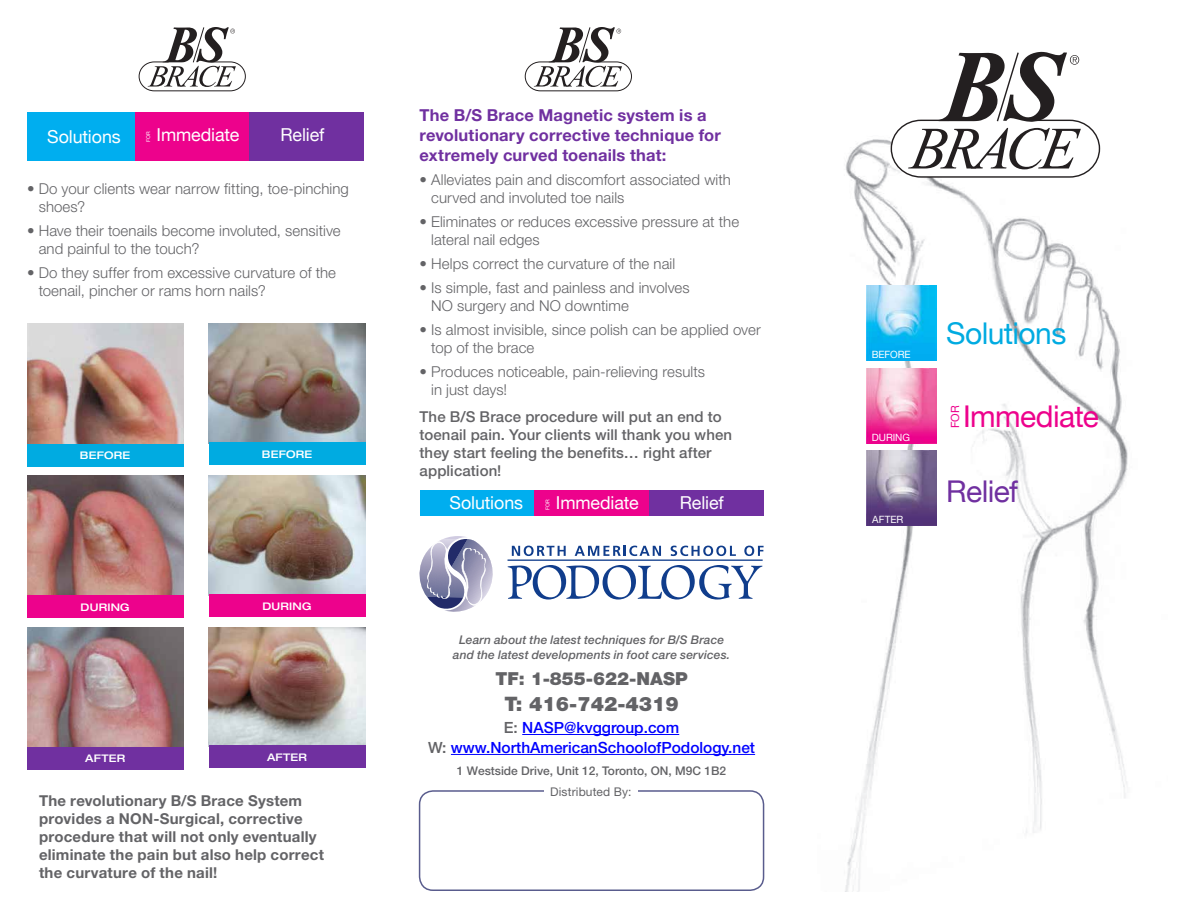
<style>
.page{position:relative;width:1188px;height:918px;background:#fff}
.page>*{position:absolute;margin:0;border:0;box-sizing:border-box;transform-origin:0 0}
.t1{font:30px "Helvetica Neue";letter-spacing:-.02em;color:#00abe1}
.t2{font:30px "Helvetica Neue";letter-spacing:-.02em;color:#ed028c}
.t3{font:30px "Helvetica Neue";letter-spacing:-.02em;color:#7030a0}
.t4{font:900 19.95px "Helvetica Neue";color:#636366}
.t5{font:900 18px "Helvetica Neue";color:#636366}
.t6{font:17.85px "Helvetica Neue";letter-spacing:-.005em;color:#fff}
.t7{font:700 16.5px/19.8px "Helvetica Neue";letter-spacing:.01em;color:#7030a0}
.t8{font:500 15.45px/20px "Helvetica Neue";color:#00f;text-align:center}
.t9{font:300 15px/18px "Helvetica Neue";letter-spacing:.005em;color:#636366}
.t10{font:700 15px/18px "Helvetica Neue";letter-spacing:.015em;color:#636366}
.t11{font:500 15px/18px "Helvetica Neue";letter-spacing:.005em;color:#636366}
.t12{font:italic 500 12px/14.4px "Helvetica Neue";letter-spacing:.01em;color:#636366;text-align:center}
.t13{font:500 12px "Helvetica Neue";color:#636366}
.t14{font:12px "Helvetica Neue";letter-spacing:.015em;color:#636366}
.t15{font:11.25px "Helvetica Neue";color:#ed028c}
.t16{font:500 expanded 10.5px "Helvetica Neue";letter-spacing:.02em;color:#fff}
.t17{font:10.05px "Helvetica Neue";letter-spacing:-.005em;color:#fff}
.t18{font:5.25px "Helvetica Neue";letter-spacing:-.015em;color:#fff}
.s1{color:#636366}
</style>
<div class="page">
<img style="left:845px;top:51px;width:283px;height:840px">
<img style="left:866px;top:285px;width:71px;height:75px">
<img style="left:866px;top:368px;width:71px;height:75px">
<img style="left:866px;top:450px;width:71px;height:76px">
<svg style="left:891px;top:52px;width:209px;height:126px"></svg>
<svg style="left:525px;top:27px;width:107px;height:64px"></svg>
<svg style="left:139px;top:27px;width:107px;height:64px"></svg>
<hr style="left:508px;top:560px;width:255px;height:1px;background:#103d8c">
<svg style="left:507px;top:565px;width:256px;height:35px"></svg>
<svg style="left:512px;top:546px;width:54px;height:10px"></svg>
<svg style="left:575px;top:546px;width:86px;height:10px"></svg>
<svg style="left:671px;top:546px;width:65px;height:10px"></svg>
<svg style="left:744px;top:546px;width:20px;height:10px"></svg>
<svg style="left:419px;top:536px;width:74px;height:76px"></svg>
<img style="left:27px;top:324px;width:156px;height:120px">
<div style="left:27px;top:444px;width:156px;height:23px;background:#00abe1"></div>
<img style="left:27px;top:627px;width:156px;height:120px">
<div style="left:27px;top:747px;width:156px;height:23px;background:#7030a0"></div>
<img style="left:209px;top:324px;width:156px;height:118px">
<div style="left:209px;top:442px;width:156px;height:23px;background:#00abe1"></div>
<img style="left:209px;top:627px;width:156px;height:119px">
<div style="left:209px;top:746px;width:156px;height:22px;background:#7030a0"></div>
<img style="left:27px;top:475px;width:156px;height:120px">
<div style="left:27px;top:595px;width:156px;height:23px;background:#ed028c"></div>
<img style="left:209px;top:475px;width:156px;height:119px">
<div style="left:209px;top:594px;width:156px;height:23px;background:#ed028c"></div>
<div style="left:420px;top:491px;width:114px;height:25px;background:#00aeef"></div>
<div style="left:534px;top:491px;width:115px;height:25px;background:#ed028c"></div>
<div style="left:649px;top:491px;width:115px;height:25px;background:#7030a0"></div>
<div style="left:27px;top:112px;width:108px;height:49px;background:#00aeef"></div>
<div style="left:135px;top:112px;width:115px;height:49px;background:#ed028c"></div>
<div style="left:249px;top:112px;width:115px;height:49px;background:#7030a0"></div>
<div style="left:419px;top:790px;width:345px;height:101px;border:2px solid #595c8d;border-radius:14px"></div>
<hr style="left:522px;top:734px;width:157px;height:1px;background:#00f">
<hr style="left:451px;top:754px;width:304px;height:1px;background:#00f">
<div style="left:544px;top:787px;width:94px;height:24px;background:#fff"></div>
<p class="t6" style="left:47px;top:124px;width:75px">Solutions</p>
<p class="t18" style="left:144px;top:142px;width:12px;rotate:-90deg">FOR</p>
<p class="t6" style="left:157px;top:122px;width:84px">Immediate</p>
<p class="t6" style="left:281px;top:122px;width:45px">Relief</p>
<p class="t9" style="left:39px;top:179px;width:312px;text-indent:-12px">• Do your clients wear narrow fitting, toe-pinching shoes?</p>
<p class="t9" style="left:39px;top:221px;width:304px;text-indent:-12px">• Have their toenails become involuted, sensitive and painful to the touch?</p>
<p class="t9" style="left:39px;top:263px;width:299px;text-indent:-12px">• Do they suffer from excessive curvature of the toenail, pincher or rams horn nails?</p>
<p class="t16" style="left:80px;top:449px;width:52px">BEFORE</p>
<p class="t16" style="left:262px;top:448px;width:52px">BEFORE</p>
<p class="t16" style="left:81px;top:601px;width:51px">DURING</p>
<p class="t16" style="left:263px;top:599px;width:51px">DURING</p>
<p class="t16" style="left:85px;top:752px;width:42px">AFTER</p>
<p class="t16" style="left:267px;top:751px;width:42px">AFTER</p>
<p class="t10" style="left:39px;top:791px;width:286px">The revolutionary B/S Brace System provides a NON-Surgical, corrective procedure that will not only eventually eliminate the pain but also help correct the curvature of the nail!</p>
<p class="t7" style="left:420px;top:105px;width:303px">The B/S Brace Magnetic system is a revolutionary corrective technique for extremely curved toenails that:</p>
<p class="t9" style="left:431px;top:170px;width:301px;text-indent:-12px">• Alleviates pain and discomfort associated with curved and involuted toe nails</p>
<p class="t9" style="left:431px;top:212px;width:309px;text-indent:-12px">• Eliminates or reduces excessive pressure at the lateral nail edges</p>
<p class="t9" style="left:420px;top:254px;width:257px">• Helps correct the curvature of the nail</p>
<p class="t9" style="left:431px;top:278px;width:260px;text-indent:-12px">• Is simple, fast and painless and involves<br>NO surgery and NO downtime</p>
<p class="t9" style="left:431px;top:320px;width:331px;text-indent:-12px">• Is almost invisible, since polish can be applied over top of the brace</p>
<p class="t9" style="left:431px;top:362px;width:275px;text-indent:-12px">• Produces noticeable, pain-relieving results in just days!</p>
<p class="t11" style="left:420px;top:407px;width:314px">The B/S Brace procedure will put an end to toenail pain. Your clients will thank you when they start feeling the benefits… right after application!</p>
<p class="t6" style="left:450px;top:490px;width:75px">Solutions</p>
<p class="t18" style="left:544px;top:510px;width:12px;rotate:-90deg">FOR</p>
<p class="t6" style="left:556px;top:490px;width:84px">Immediate</p>
<p class="t6" style="left:680px;top:490px;width:45px">Relief</p>
<p class="t12" style="left:453px;top:633px;width:279px">Learn about the latest techniques for B/S Brace and the latest developments in foot care services.</p>
<p class="t5" style="left:495px;top:668px;width:194px">TF: 1-855-622-NASP</p>
<h2 class="t4" style="left:504px;top:692px;width:176px">T: 416-742-4319</h2>
<p class="t8" style="left:428px;top:717px;width:329px"><span class="s1">E:</span> NASP@kvggroup.com<br><span class="s1">W:</span> www.NorthAmericanSchoolofPodology.net</p>
<p class="t13" style="left:457px;top:763px;width:271px">1 Westside Drive, Unit 12, Toronto, ON, M9C 1B2</p>
<p class="t14" style="left:550px;top:785px;width:83px">Distributed By:</p>
<p class="t17" style="left:872px;top:347px;width:40px">BEFORE</p>
<p class="t17" style="left:872px;top:430px;width:40px">DURING</p>
<p class="t17" style="left:872px;top:512px;width:32px">AFTER</p>
<h1 class="t1" style="left:946px;top:312px;width:122px">Solutions</h1>
<h1 class="t2" style="left:963px;top:394px;width:137px">Immediate</h1>
<p class="t15" style="left:947px;top:428px;width:24px;rotate:-90deg">FOR</p>
<h1 class="t3" style="left:946px;top:469px;width:73px">Relief</h1>
</div>
